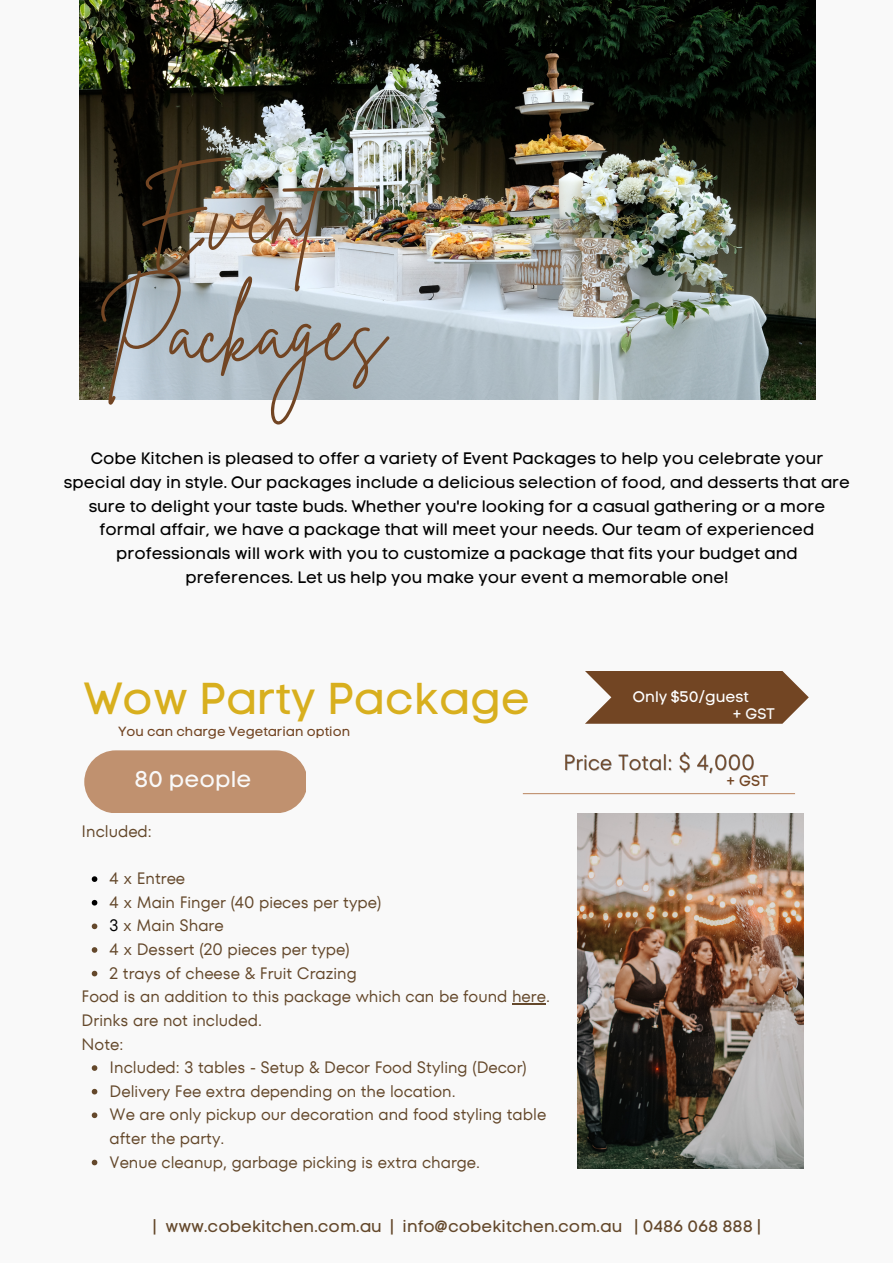
<style>
.page{position:relative;width:893px;height:1264px;background:#fff}
.page>*{position:absolute;margin:0;border:0;box-sizing:border-box;transform-origin:0 0}
.t1{font:84.3px/117.3px "Brittany Signature";color:#724523;text-align:center}
.t2{font:44.55px "Code Pro Normal LC";color:#d8af1e}
.t3{font:22.65px "Code Pro Normal LC";color:#f9f9f9}
.t4{font:16.5px/23.5px "Code Pro Normal LC";color:#000;text-align:center}
.t5{font:16.5px/23.5px "TT Fors";color:#64482b}
.t6{font:16.5px "Code Pro Normal LC";color:#64482b}
.t7{font:15.15px "Code Pro Normal LC";color:#fff}
.t8{font:15.15px "Code Pro Normal LC";color:#724523}
.t9{font:15.15px "Code Pro Normal LC";color:#f9f9f9}
.t10{font:13.05px "Code Pro Normal LC";color:#724523}
.s1{color:#000}
</style>
<div class="page">
<div style="left:0;top:0;width:892px;height:1262px;background:#f9f9f9"></div>
<img style="left:79px;top:0;width:736px;height:399px">
<img style="left:578px;top:813px;width:225px;height:355px">
<svg style="left:84px;top:750px;width:222px;height:63px;background:#c39777"></svg>
<hr style="left:523px;top:793px;width:272px;height:1px;background:#c0916f">
<svg style="left:92px;top:876px;width:5px;height:5px"></svg>
<svg style="left:92px;top:899px;width:5px;height:6px"></svg>
<svg style="left:92px;top:923px;width:5px;height:6px"></svg>
<svg style="left:92px;top:947px;width:5px;height:5px"></svg>
<svg style="left:92px;top:970px;width:5px;height:6px"></svg>
<svg style="left:92px;top:1065px;width:5px;height:5px"></svg>
<svg style="left:92px;top:1088px;width:5px;height:6px"></svg>
<svg style="left:92px;top:1112px;width:5px;height:6px"></svg>
<svg style="left:92px;top:1159px;width:5px;height:6px"></svg>
<hr style="left:512px;top:1003px;width:34px;height:1px;background:#64482b">
<img style="left:565px;top:752px;width:189px;height:22px">
<svg style="left:585px;top:671px;width:223px;height:52px;background:#81593b"></svg>
<h1 class="t1" style="left:97px;top:157px;width:304px">Event<br>Packages</h1>
<p class="t4" style="left:64px;top:447px;width:787px">Cobe Kitchen is pleased to offer a variety of Event Packages to help you celebrate your special day in style. Our packages include a delicious selection of food, and desserts that are sure to delight your taste buds. Whether you're looking for a casual gathering or a more formal affair, we have a package that will meet your needs. Our team of experienced professionals will work with you to customize a package that fits your budget and preferences. Let us help you make your event a memorable one!</p>
<h2 class="t2" style="left:84px;top:671px;width:447px">Wow Party Package</h2>
<p class="t10" style="left:118px;top:723px;width:233px">You can charge Vegetarian option</p>
<h3 class="t3" style="left:135px;top:765px;width:118px">80 people</h3>
<p class="t5" style="left:82px;top:819px;width:72px">Included:</p>
<p class="t5" style="left:110px;top:866px;width:273px">4 x Entree<br>4 x Main Finger (40 pieces per type)<br><span class="s1">3</span> x Main Share<br>4 x Dessert (20 pieces per type)<br>2 trays of cheese &amp; Fruit Crazing</p>
<p class="t5" style="left:82px;top:984px;width:470px">Food is an addition to this package which can be found here.<br>Drinks are not included.<br>Note:</p>
<p class="t5" style="left:110px;top:1055px;width:438px">Included: 3 tables - Setup &amp; Decor Food Styling (Decor)<br>Delivery Fee extra depending on the location.<br>We are only pickup our decoration and food styling table after the party.<br>Venue cleanup, garbage picking is extra charge.</p>
<p class="t7" style="left:633px;top:688px;width:117px">Only $50/guest</p>
<p class="t9" style="left:733px;top:704px;width:43px">+ GST</p>
<p class="t8" style="left:727px;top:771px;width:43px">+ GST</p>
<p class="t6" style="left:153px;top:1216px;width:610px">| www.cobekitchen.com.au | info@cobekitchen.com.au | 0486 068 888 |</p>
</div>
